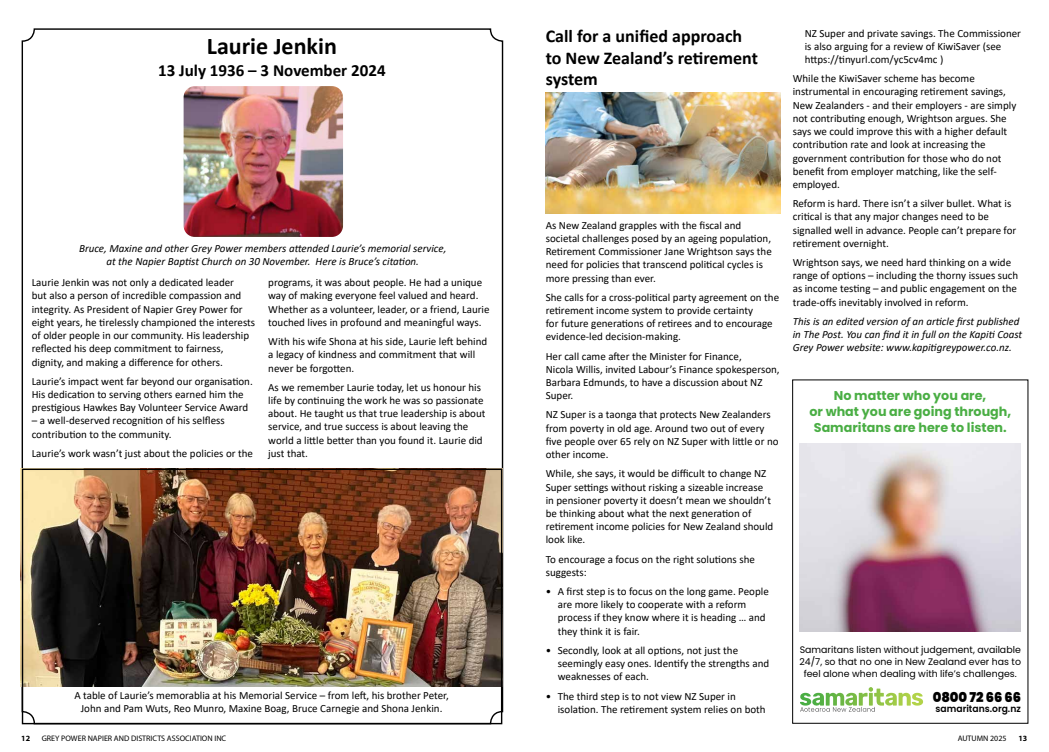
<style>
.page{position:relative;width:1049px;height:752px;background:#fff}
.page>*{position:absolute;margin:0;border:0;box-sizing:border-box;transform-origin:0 0}
.t1{font:700 24px "Calibri";color:#000}
.t2{font:700 18px/21.6px "Calibri";color:#000}
.t3{font:700 17px "Calibri";color:#000}
.t4{font:900 13.5px "Poppins";color:#000}
.t5{font:700 12.7px/15.8px "Poppins";color:#4aae44;text-align:center}
.t6{font:11px/13.2px "Calibri";color:#000}
.t7{font:italic 11px/13.2px "Calibri";color:#000;text-align:center}
.t8{font:9.5px/11.7px "Poppins";color:#000;text-align:center}
.t9{font:600 9.5px "Poppins";color:#000}
.t10{font:8px "Myriad Pro";color:#000}
.t11{font:700 8px "Myriad Pro";color:#000}
</style>
<div class="page">
<img style="left:184px;top:86px;width:159px;height:151px">
<img style="left:21px;top:468px;width:479px;height:218px">
<div style="left:22px;top:468px;width:480px;height:256px;border:1px solid #000"></div>
<svg style="left:800px;top:687px;width:111px;height:24px"></svg>
<img style="left:800px;top:443px;width:220px;height:188px">
<img style="left:546px;top:93px;width:235px;height:121px">
<h1 class="t1" style="left:207px;top:29px;width:132px">Laurie Jenkin</h1>
<h3 class="t3" style="left:158px;top:58px;width:229px">13 July 1936 – 3 November 2024</h3>
<p class="t7" style="left:79px;top:241px;width:369px">Bruce, Maxine and other Grey Power members attended Laurie’s memorial service, at the Napier Baptist Church on 30 November. Here is Bruce’s citation.</p>
<p class="t6" style="left:32px;top:275px;width:225px">Laurie Jenkin was not only a dedicated leader<br>but also a person of incredible compassion and integrity. As President of Napier Grey Power for eight years, he tirelessly championed the interests of older people in our community. His leadership reflected his deep commitment to fairness, dignity, and making a difference for others.</p>
<p class="t6" style="left:32px;top:374px;width:223px">Laurie’s impact went far beyond our organisation.<br>His dedication to serving others earned him the prestigious Hawkes Bay Volunteer Service Award</p>
<p class="t6" style="left:32px;top:413px;width:195px">– a well-deserved recognition of his selfless contribution to the community.</p>
<p class="t6" style="left:32px;top:446px;width:223px">Laurie’s work wasn’t just about the policies or the</p>
<p class="t6" style="left:268px;top:275px;width:223px">programs, it was about people. He had a unique way of making everyone feel valued and heard.<br>Whether as a volunteer, leader, or a friend, Laurie touched lives in profound and meaningful ways.</p>
<p class="t6" style="left:268px;top:334px;width:220px">With his wife Shona at his side, Laurie left behind a legacy of kindness and commitment that will never be forgotten.</p>
<p class="t6" style="left:268px;top:380px;width:219px">As we remember Laurie today, let us honour his life by continuing the work he was so passionate about. He taught us that true leadership is about service, and true success is about leaving the world a little better than you found it. Laurie did just that.</p>
<p class="t6" style="left:74px;top:688px;width:376px;text-align:center">A table of Laurie’s memorablia at his Memorial Service – from left, his brother Peter,<br>John and Pam Wuts, Reo Munro, Maxine Boag, Bruce Carnegie and Shona Jenkin.</p>
<h2 class="t2" style="left:546px;top:25px;width:214px">Call for a unified approach to New Zealand’s retirement system</h2>
<p class="t6" style="left:546px;top:218px;width:228px">As New Zealand grapples with the fiscal and societal challenges posed by an ageing population, Retirement Commissioner Jane Wrightson says the need for policies that transcend political cycles is more pressing than ever.</p>
<p class="t6" style="left:546px;top:290px;width:235px">She calls for a cross-political party agreement on the retirement income system to provide certainty<br>for future generations of retirees and to encourage evidence-led decision-making.</p>
<p class="t6" style="left:546px;top:349px;width:235px">Her call came after the Minister for Finance,<br>Nicola Willis, invited Labour’s Finance spokesperson, Barbara Edmunds, to have a discussion about NZ Super.</p>
<p class="t6" style="left:546px;top:407px;width:234px">NZ Super is a taonga that protects New Zealanders from poverty in old age. Around two out of every five people over 65 rely on NZ Super with little or no other income.</p>
<p class="t6" style="left:546px;top:466px;width:229px">While, she says, it would be difficult to change NZ Super settings without risking a sizeable increase in pensioner poverty it doesn’t mean we shouldn’t be thinking about what the next generation of retirement income policies for New Zealand should look like.</p>
<p class="t6" style="left:546px;top:551px;width:211px">To encourage a focus on the right solutions she suggests:</p>
<p class="t6" style="left:558px;top:584px;width:213px;text-indent:-12px">• A first step is to focus on the long game. People are more likely to cooperate with a reform process if they know where it is heading … and they think it is fair.</p>
<p class="t6" style="left:558px;top:643px;width:213px;text-indent:-12px">• Secondly, look at all options, not just the seemingly easy ones. Identify the strengths and weaknesses of each.</p>
<p class="t6" style="left:558px;top:688px;width:209px;text-indent:-12px">• The third step is to not view NZ Super in isolation. The retirement system relies on both</p>
<p class="t6" style="left:805px;top:26px;width:218px">NZ Super and private savings. The Commissioner is also arguing for a review of KiwiSaver (see https://tinyurl.com/yc5cv4mc )</p>
<p class="t6" style="left:793px;top:72px;width:225px">While the KiwiSaver scheme has become instrumental in encouraging retirement savings, New Zealanders - and their employers - are simply not contributing enough, Wrightson argues. She says we could improve this with a higher default contribution rate and look at increasing the government contribution for those who do not benefit from employer matching, like the self&shy;employed.</p>
<p class="t6" style="left:793px;top:196px;width:225px">Reform is hard. There isn’t a silver bullet. What is critical is that any major changes need to be signalled well in advance. People can’t prepare for retirement overnight.</p>
<p class="t6" style="left:793px;top:255px;width:227px">Wrightson says, we need hard thinking on a wide range of options – including the thorny issues such as income testing – and public engagement on the trade-offs inevitably involved in reform.</p>
<p class="t7" style="left:793px;top:314px;width:231px;text-align:left">This is an edited version of an article first published in The Post. You can find it in full on the Kapiti Coast<br>Grey Power website: www.kapitigreypower.co.nz.</p>
<p class="t5" style="left:809px;top:388px;width:203px">No matter who you are,<br>or what you are going through,<br>Samaritans are here to listen.</p>
<p class="t8" style="left:799px;top:643px;width:223px">Samaritans listen without judgement, available<br>24/7, so that no one in New Zealand ever has to feel alone when dealing with life’s challenges.</p>
<p class="t4" style="left:933px;top:689px;width:90px">0800 72 66 66</p>
<p class="t9" style="left:935px;top:702px;width:87px">samaritans.org.nz</p>
<p class="t11" style="left:21px;top:732px;width:10px">12</p>
<p class="t10" style="left:42px;top:732px;width:186px">GREY POWER NAPIER AND DISTRICTS ASSOCIATION INC</p>
<p class="t10" style="left:958px;top:732px;width:50px">AUTUMN 2025</p>
<p class="t11" style="left:1018px;top:732px;width:10px">13</p>
</div>
